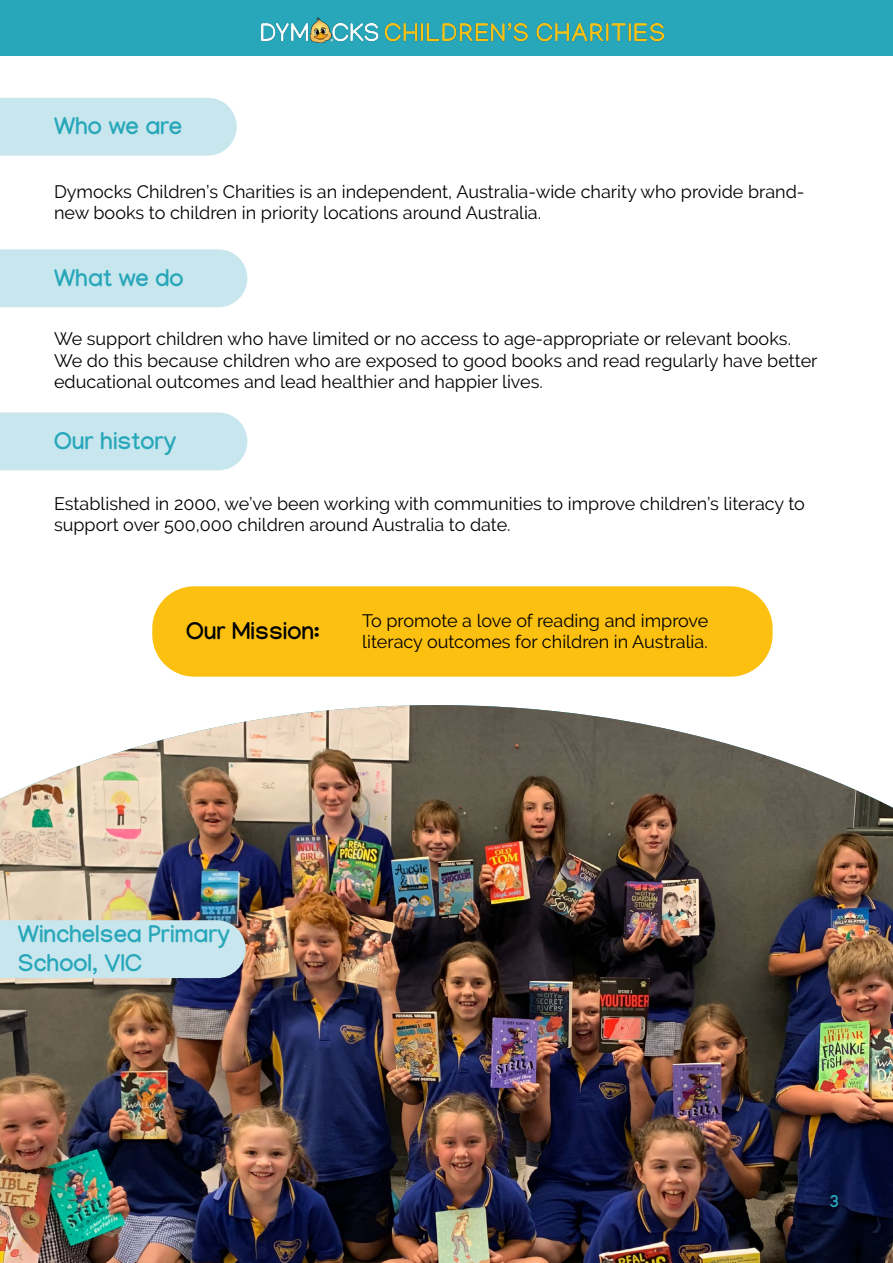
<style>
.page{position:relative;width:893px;height:1263px;background:#fff}
.page>*{position:absolute;margin:0;border:0;box-sizing:border-box;transform-origin:0 0}
.t1{font:700 24px/28.8px "Manjari";color:#28a7ba}
.t2{font:700 24px "Manjari";color:#000101}
.t3{font:700 19.5px "Manjari";color:#28a7ba}
.t4{font:18px/21.6px "Raleway";color:#000}
.t5{font:700 18px "Manjari";color:#28a7ba}
</style>
<div class="page">
<div style="left:0;top:0;width:893px;height:55px;background:#28a7ba"></div>
<img style="left:261px;top:17px;width:402px;height:25px">
<div style="left:0;top:98px;width:237px;height:58px;background:#c8e6ed"></div>
<div style="left:0;top:249px;width:247px;height:58px;background:#c8e6ed"></div>
<div style="left:152px;top:586px;width:621px;height:91px;background:#fcc011;border-radius:42px"></div>
<div style="left:0;top:412px;width:247px;height:58px;background:#c8e6ed"></div>
<img style="left:0;top:705px;width:893px;height:558px">
<div style="left:0;top:920px;width:246px;height:58px;background:#c8e6ed"></div>
<p class="t1" style="left:54px;top:112px;width:130px">Who we are</p>
<p class="t4" style="left:54px;top:180px;width:752px">Dymocks Children’s Charities is an independent, Australia-wide charity who provide brand&shy;new books to children in priority locations around Australia.</p>
<p class="t1" style="left:54px;top:263px;width:131px">What we do</p>
<p class="t4" style="left:54px;top:328px;width:765px">We support children who have limited or no access to age-appropriate or relevant books.<br>We do this because children who are exposed to good books and read regularly have better educational outcomes and lead healthier and happier lives.</p>
<p class="t1" style="left:54px;top:426px;width:124px">Our history</p>
<p class="t4" style="left:54px;top:492px;width:752px">Established in 2000, we’ve been working with communities to improve children’s literacy to support over 500,000 children around Australia to date.</p>
<p class="t2" style="left:186px;top:617px;width:135px">Our Mission:</p>
<p class="t4" style="left:362px;top:609px;width:348px">To promote a love of reading and improve</p>
<p class="t4" style="left:362px;top:631px;width:347px">literacy outcomes for children in Australia.</p>
<p class="t1" style="left:18px;top:920px;width:214px">Winchelsea Primary<br>School, VIC</p>
<p class="t5" style="left:829px;top:1190px;width:11px">3</p>
<p class="t3" style="left:827px;top:1191px;width:12px">3</p>
</div>
